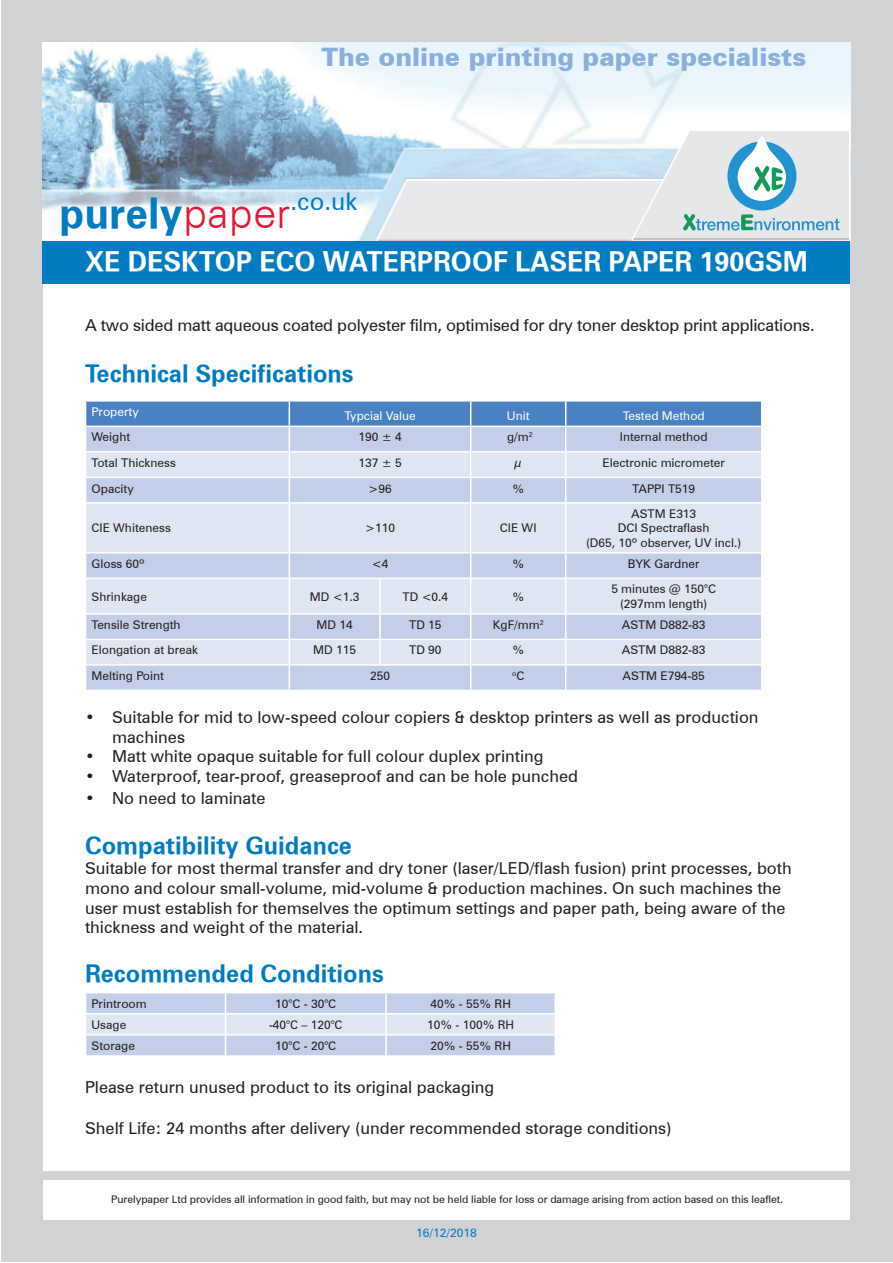
<style>
.page{position:relative;width:893px;height:1263px;background:#fff}
.page>*{position:absolute;margin:0;border:0;box-sizing:border-box;transform-origin:0 0}
.t1{font:41.55px "Zurich Bold BT";letter-spacing:.005em;color:#007cc2}
.t2{font:27px "Zurich Bold BT";color:#fff}
.t3{font:900 25.5px "Zurich BT";color:#89b0dc}
.t4{font:24px "Zurich Bold BT";color:#007cc2}
.t5{font:16.5px/19.8px "Zurich BT";color:#231f20}
.t6{font:12px/14.4px "Zurich BT";color:#231f20;text-align:center}
.t7{font:12px "Zurich BT";color:#fff}
.t8{font:12px "Zurich BT";color:#007cc2}
.t9{font:10.5px "Zurich BT";letter-spacing:-.005em;color:#231f20}
.t10{font:7.05px "Zurich BT";color:#231f20}
.s1{font-family:"Zurich BT";font-weight:300;color:#e51836}
.s2{font-size:12px}
</style>
<div class="page">
<div style="left:1px;top:1px;width:891px;height:1261px;background:#d1d2d4"></div>
<div style="left:43px;top:43px;width:807px;height:1177px;background:#fff"></div>
<img style="left:43px;top:43px;width:807px;height:198px">
<div style="left:43px;top:241px;width:807px;height:43px;background:#007cc2"></div>
<svg style="left:630px;top:129px;width:221px;height:113px;background:#cddee5"></svg>
<hr style="left:633px;top:239px;width:216px;height:1px;background:#939598">
<div style="left:43px;top:1171px;width:807px;height:9px;background:#d1d2d4"></div>
<div style="left:86px;top:666px;width:675px;height:24px;background:#c3cee8"></div>
<svg style="left:86px;top:504px;width:675px;height:160px;background:#d6deef"></svg>
<svg style="left:289px;top:554px;width:1px;height:24px"></svg>
<svg style="left:470px;top:554px;width:1px;height:24px"></svg>
<svg style="left:565px;top:554px;width:1px;height:24px"></svg>
<hr style="left:379px;top:615px;width:2px;height:24px;background:#fff">
<svg style="left:85px;top:401px;width:677px;height:101px;background:#b0c4e2"></svg>
<hr style="left:566px;top:477px;width:196px;height:1px;background:#fff">
<hr style="left:85px;top:552px;width:204px;height:2px;background:#fff">
<hr style="left:289px;top:504px;width:1px;height:48px;background:#fff">
<hr style="left:289px;top:552px;width:91px;height:2px;background:#fff">
<hr style="left:380px;top:552px;width:91px;height:2px;background:#fff">
<hr style="left:470px;top:504px;width:1px;height:48px;background:#fff">
<hr style="left:471px;top:552px;width:95px;height:2px;background:#fff">
<hr style="left:565px;top:504px;width:1px;height:48px;background:#fff">
<hr style="left:566px;top:552px;width:196px;height:2px;background:#fff">
<hr style="left:85px;top:578px;width:204px;height:1px;background:#fff">
<hr style="left:85px;top:613px;width:204px;height:2px;background:#fff">
<hr style="left:289px;top:578px;width:91px;height:1px;background:#fff">
<hr style="left:289px;top:579px;width:1px;height:34px;background:#fff">
<hr style="left:289px;top:613px;width:91px;height:2px;background:#fff">
<hr style="left:380px;top:578px;width:91px;height:1px;background:#fff">
<hr style="left:379px;top:579px;width:2px;height:34px;background:#fff">
<hr style="left:380px;top:613px;width:91px;height:2px;background:#fff">
<hr style="left:471px;top:578px;width:95px;height:1px;background:#fff">
<hr style="left:470px;top:579px;width:1px;height:34px;background:#fff">
<hr style="left:471px;top:613px;width:95px;height:2px;background:#fff">
<hr style="left:566px;top:578px;width:196px;height:1px;background:#fff">
<hr style="left:565px;top:579px;width:1px;height:34px;background:#fff">
<hr style="left:566px;top:613px;width:196px;height:2px;background:#fff">
<hr style="left:85px;top:639px;width:204px;height:1px;background:#fff">
<hr style="left:289px;top:639px;width:91px;height:1px;background:#fff">
<svg style="left:289px;top:615px;width:1px;height:75px"></svg>
<hr style="left:289px;top:664px;width:91px;height:2px;background:#fff">
<hr style="left:380px;top:639px;width:91px;height:1px;background:#fff">
<hr style="left:379px;top:640px;width:2px;height:24px;background:#fff">
<hr style="left:471px;top:639px;width:95px;height:1px;background:#fff">
<svg style="left:470px;top:615px;width:1px;height:75px"></svg>
<hr style="left:566px;top:639px;width:196px;height:1px;background:#fff">
<svg style="left:565px;top:615px;width:1px;height:75px"></svg>
<svg style="left:86px;top:993px;width:469px;height:63px;background:#ced7ec"></svg>
<hr style="left:225px;top:1034px;width:161px;height:2px;background:#fff">
<hr style="left:386px;top:1013px;width:170px;height:1px;background:#fff">
<hr style="left:385px;top:1014px;width:2px;height:20px;background:#fff">
<hr style="left:554px;top:1014px;width:2px;height:20px;background:#fff">
<hr style="left:386px;top:1034px;width:170px;height:2px;background:#fff">
<h3 class="t3" style="left:321px;top:42px;width:486px">The online printing paper specialists</h3>
<h1 class="t1" style="left:59px;top:188px;width:300px">purely<span class="s1">paper</span><sup>.co.uk</sup></h1>
<h2 class="t2" style="left:85px;top:245px;width:725px">XE DESKTOP ECO WATERPROOF LASER PAPER 190GSM</h2>
<p class="t5" style="left:85px;top:315px;width:731px">A two sided matt aqueous coated polyester film, optimised for dry toner desktop print applications.</p>
<h3 class="t4" style="left:85px;top:358px;width:270px">Technical Specifications</h3>
<p class="t7" style="left:92px;top:404px;width:49px">Property</p>
<p class="t7" style="left:344px;top:409px;width:73px">Typcial Value</p>
<p class="t7" style="left:507px;top:409px;width:24px">Unit</p>
<p class="t7" style="left:623px;top:409px;width:84px">Tested Method</p>
<p class="t6" style="left:92px;top:430px;width:40px">Weight</p>
<p class="t6" style="left:358px;top:430px;width:45px">190 ± 4</p>
<p class="t6" style="left:507px;top:430px;width:27px">g/m<sup>2</sup></p>
<p class="t6" style="left:620px;top:430px;width:89px">Internal method</p>
<p class="t6" style="left:92px;top:455px;width:86px">Total Thickness</p>
<p class="t6" style="left:358px;top:455px;width:45px">137 ± 5</p>
<p class="t6" style="left:515px;top:455px;width:8px">µ</p>
<p class="t6" style="left:603px;top:455px;width:124px">Electronic micrometer</p>
<p class="t6" style="left:92px;top:481px;width:44px">Opacity</p>
<p class="t6" style="left:368px;top:481px;width:25px">&gt;96</p>
<p class="t6" style="left:512px;top:481px;width:13px">%</p>
<p class="t6" style="left:632px;top:481px;width:64px">TAPPI T519</p>
<p class="t6" style="left:92px;top:521px;width:81px">CIE Whiteness</p>
<p class="t6" style="left:365px;top:521px;width:31px">&gt;110</p>
<p class="t6" style="left:500px;top:521px;width:38px">CIE WI</p>
<p class="t6" style="left:586px;top:506px;width:157px">ASTM E313<br>DCI Spectraflash<br>(D65, 10º observer, UV incl.)</p>
<p class="t6" style="left:92px;top:556px;width:54px">Gloss 60º</p>
<p class="t6" style="left:372px;top:556px;width:18px">&lt;4</p>
<p class="t6" style="left:512px;top:556px;width:13px">%</p>
<p class="t6" style="left:628px;top:556px;width:73px">BYK Gardner</p>
<p class="t6" style="left:92px;top:589px;width:57px">Shrinkage</p>
<p class="t6" style="left:310px;top:589px;width:51px">MD &lt;1.3</p>
<p class="t6" style="left:402px;top:589px;width:47px">TD &lt;0.4</p>
<p class="t6" style="left:512px;top:589px;width:13px">%</p>
<p class="t6" style="left:611px;top:582px;width:106px">5 minutes @ 150°C (297mm length)</p>
<p class="t6" style="left:92px;top:617px;width:91px">Tensile Strength</p>
<p class="t6" style="left:317px;top:617px;width:38px">MD 14</p>
<p class="t6" style="left:409px;top:617px;width:34px">TD 15</p>
<p class="t6" style="left:493px;top:617px;width:52px">KgF/mm<sup>2</sup></p>
<p class="t6" style="left:622px;top:617px;width:85px">ASTM D882-83</p>
<p class="t6" style="left:92px;top:643px;width:108px">Elongation at break</p>
<p class="t6" style="left:313px;top:643px;width:44px">MD 115</p>
<p class="t6" style="left:409px;top:643px;width:34px">TD 90</p>
<p class="t6" style="left:512px;top:643px;width:13px">%</p>
<p class="t6" style="left:622px;top:643px;width:85px">ASTM D882-83</p>
<p class="t6" style="left:92px;top:668px;width:74px">Melting Point</p>
<p class="t6" style="left:370px;top:668px;width:21px">250</p>
<p class="t10" style="left:512px;top:669px;width:14px">o<span class="s2">C</span></p>
<p class="t6" style="left:623px;top:668px;width:84px">ASTM E794-85</p>
<p class="t5" style="left:112px;top:707px;width:648px;text-indent:-27px">• Suitable for mid to low-speed colour copiers &amp; desktop printers as well as production machines</p>
<p class="t5" style="left:85px;top:746px;width:460px">• Matt white opaque suitable for full colour duplex printing</p>
<p class="t5" style="left:85px;top:766px;width:495px">• Waterproof, tear-proof, greaseproof and can be hole punched</p>
<p class="t5" style="left:85px;top:788px;width:182px">• No need to laminate</p>
<h3 class="t4" style="left:85px;top:831px;width:269px">Compatibility Guidance</h3>
<p class="t5" style="left:85px;top:858px;width:708px">Suitable for most thermal transfer and dry toner (laser/LED/flash fusion) print processes, both mono and colour small-volume, mid-volume &amp; production machines. On such machines the user must establish for themselves the optimum settings and paper path, being aware of the thickness and weight of the material.</p>
<h3 class="t4" style="left:85px;top:959px;width:300px">Recommended Conditions</h3>
<p class="t6" style="left:92px;top:996px;width:57px">Printroom</p>
<p class="t6" style="left:275px;top:996px;width:62px">10°C - 30°C</p>
<p class="t6" style="left:430px;top:996px;width:82px">40% - 55% RH</p>
<p class="t6" style="left:92px;top:1017px;width:36px">Usage</p>
<p class="t6" style="left:269px;top:1017px;width:75px">-40°C – 120°C</p>
<p class="t6" style="left:427px;top:1017px;width:89px">10% - 100% RH</p>
<p class="t6" style="left:92px;top:1038px;width:45px">Storage</p>
<p class="t6" style="left:275px;top:1038px;width:62px">10°C - 20°C</p>
<p class="t6" style="left:430px;top:1038px;width:82px">20% - 55% RH</p>
<p class="t5" style="left:85px;top:1077px;width:411px">Please return unused product to its original packaging</p>
<p class="t5" style="left:85px;top:1118px;width:588px">Shelf Life: 24 months after delivery (under recommended storage conditions)</p>
<p class="t9" style="left:111px;top:1193px;width:673px">Purelypaper Ltd provides all information in good faith, but may not be held liable for loss or damage arising from action based on this leaflet.</p>
<p class="t8" style="left:416px;top:1225px;width:62px">16/12/2018</p>
</div>
